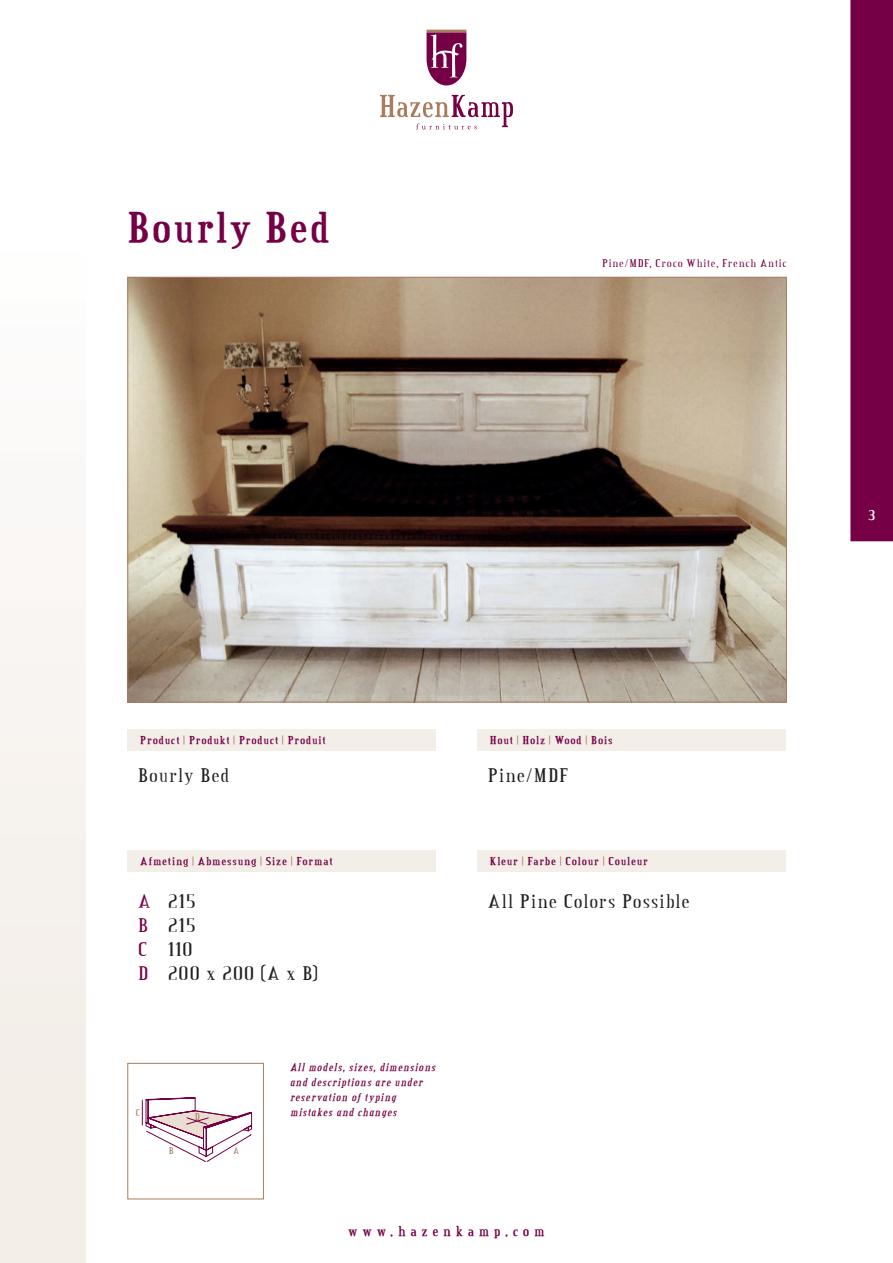
<style>
.page{position:relative;width:893px;height:1263px;background:#fff}
.page>*{position:absolute;margin:0;border:0;box-sizing:border-box;transform-origin:0 0}
.t1{font:700 45px "Credit Valley";letter-spacing:.045em;color:#750045}
.t2{font:21px/24px "Credit Valley";letter-spacing:.05em;color:#231f20}
.t3{font:21px/24px "Credit Valley";color:#750045;text-align:justify}
.t4{font:700 15px "Credit Valley";letter-spacing:.305em;color:#750045}
.t5{font:700 15px "Credit Valley";color:#fff}
.t6{font:700 12px "Credit Valley";letter-spacing:.065em;color:#750045}
.t7{font:italic 700 12px/15px "Credit Valley";letter-spacing:.08em;color:#750045}
.t8{font:12px "Credit Valley";letter-spacing:.065em;color:#750045}
.t9{font:10.5px "Credit Valley";color:#aa7b5c}
.s1{color:#aa7b5c}
</style>
<div class="page">
<div style="left:128px;top:729px;width:308px;height:21px;background:#f3eee8"></div>
<div style="left:477px;top:729px;width:308px;height:21px;background:#f3eee8"></div>
<div style="left:128px;top:850px;width:308px;height:22px;background:#f3eee8"></div>
<div style="left:477px;top:850px;width:308px;height:22px;background:#f3eee8"></div>
<svg style="left:427px;top:32px;width:39px;height:53px"></svg>
<hr style="left:427px;top:30px;width:39px;height:2px;background:#aa7b5c">
<svg style="left:380px;top:95px;width:133px;height:34px"></svg>
<div style="left:128px;top:1063px;width:136px;height:136px;border:1px solid #aa7b5c"></div>
<div style="left:0;top:217px;width:85px;height:1046px;background:linear-gradient(to bottom,#fefdfd,#f1ebe4)"></div>
<div style="left:850px;top:0;width:43px;height:541px;background:#750045"></div>
<img style="left:130px;top:279px;width:655px;height:421px">
<svg style="left:141px;top:1097px;width:112px;height:65px"></svg>
<h1 class="t1" style="left:128px;top:205px;width:204px">Bourly Bed</h1>
<p class="t8" style="left:602px;top:258px;width:186px">Pine/MDF, Croco White, French Antic</p>
<p class="t6" style="left:140px;top:734px;width:187px">Product <span class="s1">|</span> Produkt <span class="s1">|</span> Product <span class="s1">|</span> Produit</p>
<p class="t6" style="left:490px;top:734px;width:124px">Hout <span class="s1">|</span> Holz <span class="s1">|</span> Wood <span class="s1">|</span> Bois</p>
<h2 class="t2" style="left:138px;top:763px;width:93px">Bourly Bed</h2>
<h2 class="t2" style="left:488px;top:763px;width:82px">Pine/MDF</h2>
<p class="t6" style="left:140px;top:855px;width:194px">Afmeting <span class="s1">|</span> Abmessung <span class="s1">|</span> Size <span class="s1">|</span> Format</p>
<p class="t6" style="left:490px;top:855px;width:160px">Kleur <span class="s1">|</span> Farbe <span class="s1">|</span> Colour <span class="s1">|</span> Couleur</p>
<h2 class="t2" style="left:168px;top:889px;width:152px">215<br>215<br>110<br>200 x 200 (A x B)</h2>
<h2 class="t3" style="left:138px;top:889px;width:14px">A</h2>
<h2 class="t2" style="left:488px;top:889px;width:203px">All Pine Colors Possible</h2>
<h2 class="t3" style="left:138px;top:913px;width:12px">B C D</h2>
<p class="t9" style="left:136px;top:1107px;width:6px">C</p>
<p class="t9" style="left:169px;top:1145px;width:6px">B</p>
<p class="t9" style="left:195px;top:1111px;width:7px">D</p>
<p class="t7" style="left:290px;top:1060px;width:147px">All models, sizes, dimensions and descriptions are under reservation of typing mistakes and changes</p>
<p class="t4" style="left:348px;top:1224px;width:198px">www.hazenkamp.com</p>
<p class="t5" style="left:868px;top:508px;width:9px">3</p>
</div>
